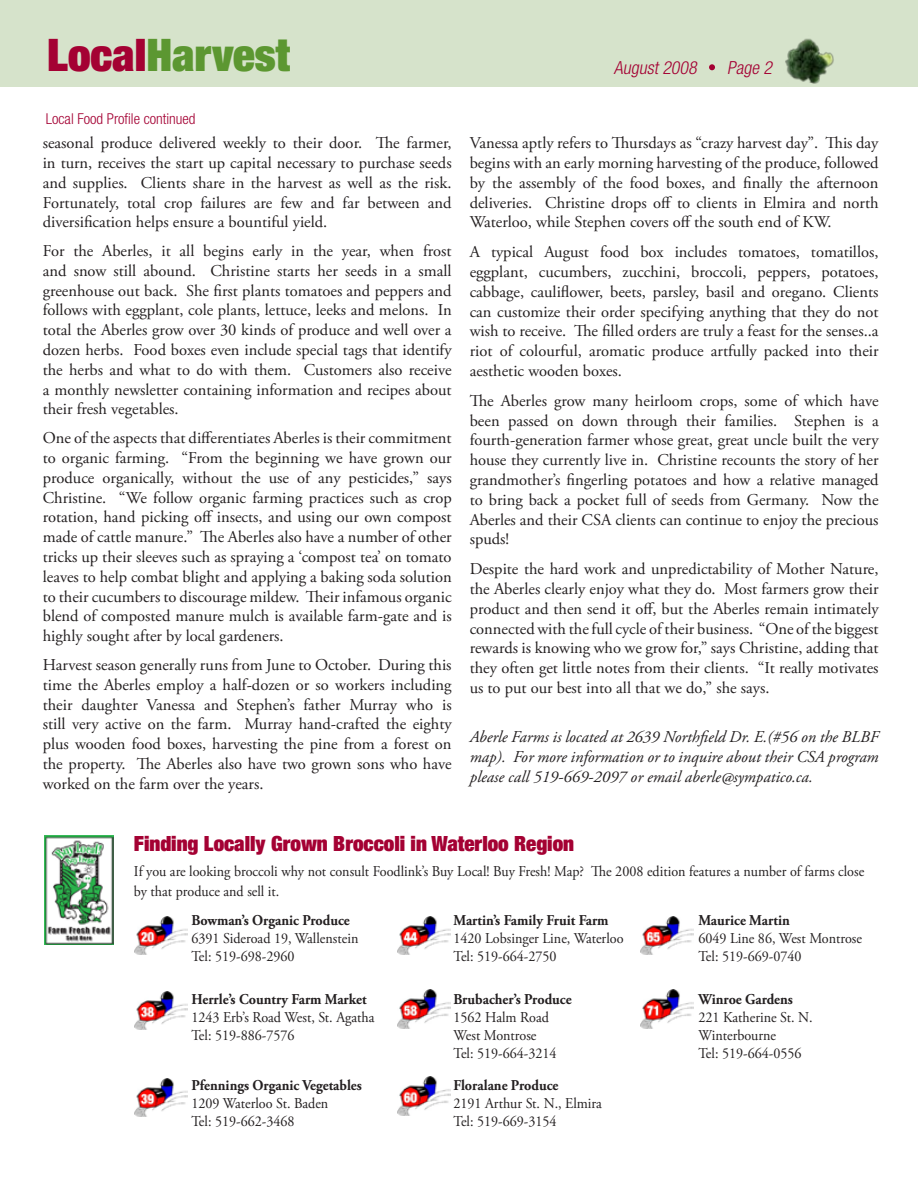
<style>
.page{position:relative;width:918px;height:1188px;background:#fff}
.page>*{position:absolute;margin:0;border:0;box-sizing:border-box;transform-origin:0 0}
.t1{font:900 expanded 45px "Helvetica Neue LT";color:#5c9731}
.Headline{font:900 expanded 21px "Helvetica Neue LT";color:#a40133}
.t2{font:italic 300 condensed 18px "Helvetica Neue LT";color:#a40133}
.Body{font:16.5px/19.8px "Adobe Garamond Pro";color:#231f20;text-align:justify}
.Body-2{font:italic 16.5px/19.8px "Adobe Garamond Pro";color:#231f20;text-align:justify}
.Body-3{font:15px/19.5px "Adobe Garamond Pro";color:#231f20;scale:.94 1}
.Body-4{font:700 15px "Adobe Garamond Pro";color:#231f20;scale:.94 1}
.Table_of_Contents_Bo{font:300 condensed 15px "Helvetica Neue LT";color:#a40133}
.s1{color:#a40133}
</style>
<div class="page">
<div style="left:0;top:0;width:918px;height:87px;background:#d6e3cb"></div>
<img style="left:44px;top:836px;width:69px;height:109px">
<img style="left:135px;top:916px;width:53px;height:39px">
<img style="left:135px;top:991px;width:53px;height:39px">
<img style="left:135px;top:1078px;width:53px;height:39px">
<img style="left:397px;top:916px;width:53px;height:39px">
<img style="left:397px;top:990px;width:53px;height:38px">
<img style="left:397px;top:1077px;width:53px;height:38px">
<svg style="left:709px;top:64px;width:6px;height:6px"></svg>
<img style="left:640px;top:916px;width:53px;height:39px">
<img style="left:640px;top:990px;width:53px;height:38px">
<img style="left:785px;top:38px;width:49px;height:46px">
<p class="t1" style="left:47px;top:27px;width:244px"><span class="s1">Local</span>Harvest</p>
<p class="Table_of_Contents_Bo" style="left:46px;top:110px;width:151px">Local Food Profile continued</p>
<p class="Body" style="left:43px;top:134px;width:410px">seasonal produce delivered weekly to their door. The farmer, in turn, receives the start up capital necessary to purchase seeds and supplies. Clients share in the harvest as well as the risk.<br>Fortunately, total crop failures are few and far between and diversification helps ensure a bountiful yield.</p>
<p class="Body" style="left:43px;top:242px;width:411px">For the Aberles, it all begins early in the year, when frost and snow still abound. Christine starts her seeds in a small greenhouse out back. She first plants tomatoes and peppers and follows with eggplant, cole plants, lettuce, leeks and melons. In total the Aberles grow over 30 kinds of produce and well over a dozen herbs. Food boxes even include special tags that identify the herbs and what to do with them. Customers also receive a monthly newsletter containing information and recipes about their fresh vegetables.</p>
<p class="Body" style="left:43px;top:429px;width:411px">One of the aspects that differentiates Aberles is their commitment to organic farming. “From the beginning we have grown our produce organically, without the use of any pesticides,” says Christine. “We follow organic farming practices such as crop rotation, hand picking off insects, and using our own compost made of cattle manure.” The Aberles also have a number of other tricks up their sleeves such as spraying a ‘compost tea’ on tomato leaves to help combat blight and applying a baking soda solution to their cucumbers to discourage mildew. Their infamous organic blend of composted manure mulch is available farm-gate and is highly sought after by local gardeners.</p>
<p class="Body" style="left:43px;top:655px;width:410px">Harvest season generally runs from June to October. During this time the Aberles employ a half-dozen or so workers including their daughter Vanessa and Stephen’s father Murray who is still very active on the farm. Murray hand-crafted the eighty plus wooden food boxes, harvesting the pine from a forest on the property. The Aberles also have two grown sons who have worked on the farm over the years.</p>
<p class="t2" style="left:614px;top:57px;width:88px">August2008</p>
<p class="t2" style="left:727px;top:57px;width:50px">Page 2</p>
<p class="Body" style="left:470px;top:134px;width:410px">Vanessa aptly refers to Thursdays as “crazy harvest day”. This day begins with an early morning harvesting of the produce, followed by the assembly of the food boxes, and finally the afternoon deliveries. Christine drops off to clients in Elmira and north Waterloo, while Stephen covers off the south end of KW.</p>
<p class="Body" style="left:470px;top:243px;width:410px">A typical August food box includes tomatoes, tomatillos, eggplant, cucumbers, zucchini, broccoli, peppers, potatoes, cabbage, cauliflower, beets, parsley, basil and oregano. Clients can customize their order specifying anything that they do not wish to receive. The filled orders are truly a feast for the senses..a riot of colourful, aromatic produce artfully packed into their aesthetic wooden boxes.</p>
<p class="Body" style="left:470px;top:391px;width:410px">The Aberles grow many heirloom crops, some of which have been passed on down through their families. Stephen is a fourth-generation farmer whose great, great uncle built the very house they currently live in. Christine recounts the story of her grandmother’s fingerling potatoes and how a relative managed to bring back a pocket full of seeds from Germany. Now the Aberles and their CSA clients can continue to enjoy the precious spuds!</p>
<p class="Body" style="left:470px;top:560px;width:410px">Despite the hard work and unpredictability of Mother Nature, the Aberles clearly enjoy what they do. Most farmers grow their product and then send it off, but the Aberles remain intimately connected with the full cycle of their business. “One of the biggest rewards is knowing who we grow for,” says Christine, adding that they often get little notes from their clients. “It really motivates us to put our best into all that we do,” she says.</p>
<p class="Body-2" style="left:470px;top:727px;width:411px">Aberle Farms is located at 2639 Northfield Dr. E.(#56 on the BLBF map). For more information or to inquire about their CSA program please call 519-669-2097 or email aberle@sympatico.ca.</p>
<p class="Headline" style="left:134px;top:831px;width:442px">Finding Locally Grown Broccoli in Waterloo Region</p>
<p class="Body-3" style="left:134px;top:862px;width:778px">If you are looking broccoli why not consult Foodlink’s Buy Local! Buy Fresh! Map? The 2008 edition features a number of farms close by that produce and sell it.</p>
<p class="Body-4" style="left:191px;top:912px;width:170px">Bowman’s Organic Produce</p>
<p class="Body-3" style="left:191px;top:929px;width:179px">6391 Sideroad 19, Wallenstein</p>
<p class="Body-3" style="left:191px;top:947px;width:111px">Tel: 519-698-2960</p>
<p class="Body-4" style="left:453px;top:912px;width:167px">Martin’s Family Fruit Farm</p>
<p class="Body-3" style="left:453px;top:929px;width:182px">1420 Lobsinger Line, Waterloo</p>
<p class="Body-3" style="left:453px;top:947px;width:111px">Tel: 519-664-2750</p>
<p class="Body-4" style="left:698px;top:912px;width:99px">Maurice Martin</p>
<p class="Body-3" style="left:698px;top:929px;width:176px">6049 Line 86, West Montrose</p>
<p class="Body-3" style="left:698px;top:947px;width:111px">Tel: 519-669-0740</p>
<p class="Body-4" style="left:191px;top:991px;width:188px">Herrle’s Country Farm Market</p>
<p class="Body-3" style="left:191px;top:1008px;width:196px">1243 Erb’s Road West, St. Agatha</p>
<p class="Body-3" style="left:191px;top:1026px;width:111px">Tel: 519-886-7576</p>
<p class="Body-4" style="left:191px;top:1077px;width:183px">Pfennings Organic Vegetables</p>
<p class="Body-3" style="left:191px;top:1094px;width:147px">1209 Waterloo St. Baden</p>
<p class="Body-3" style="left:191px;top:1112px;width:111px">Tel: 519-662-3468</p>
<p class="Body-4" style="left:453px;top:991px;width:127px">Brubacher’s Produce</p>
<p class="Body-3" style="left:453px;top:1009px;width:103px;line-height:18px">1562 Halm Road<br>West Montrose</p>
<p class="Body-3" style="left:453px;top:1044px;width:111px">Tel: 519-664-3214</p>
<p class="Body-4" style="left:453px;top:1077px;width:113px">Floralane Produce</p>
<p class="Body-3" style="left:453px;top:1094px;width:159px">2191 Arthur St. N., Elmira</p>
<p class="Body-3" style="left:453px;top:1112px;width:111px">Tel: 519-669-3154</p>
<p class="Body-4" style="left:698px;top:991px;width:102px">Winroe Gardens</p>
<p class="Body-3" style="left:698px;top:1008px;width:123px">221 Katherine St. N.</p>
<p class="Body-3" style="left:698px;top:1026px;width:84px">Winterbourne</p>
<p class="Body-3" style="left:698px;top:1044px;width:111px">Tel: 519-664-0556</p>
</div>
